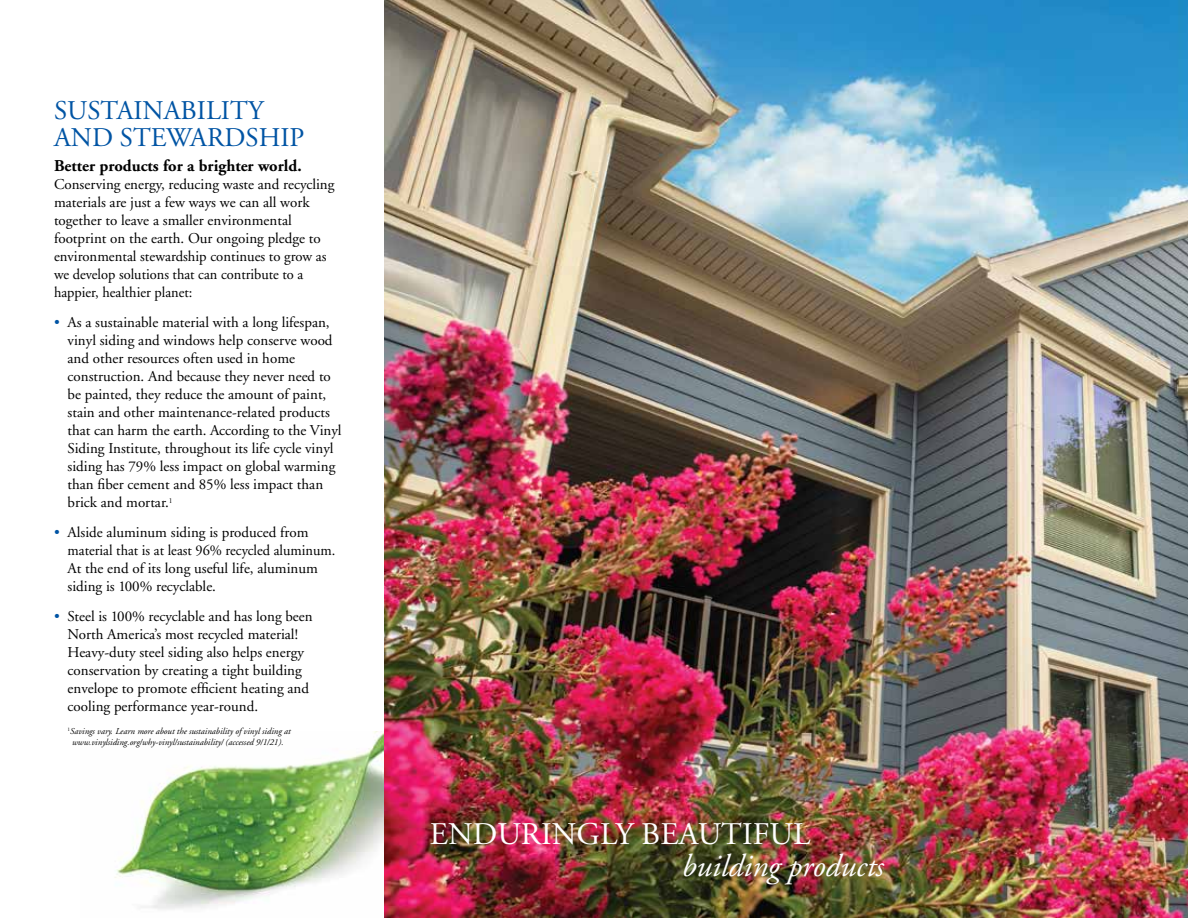
<style>
.page{position:relative;width:1188px;height:918px;background:#fff}
.page>*{position:absolute;margin:0;border:0;box-sizing:border-box;transform-origin:0 0}
.t1{font:31.5px "Adobe Garamond";color:#fff}
.t2{font:italic 31.5px "Adobe Garamond";color:#fff}
.t3{font:27px/27px "Adobe Garamond";color:#0054a4}
.t4{font:700 16.5px "Adobe Garamond";color:#000}
.t5{font:15px/18px "Adobe Garamond";color:#000}
.t6{font:italic 9px/10.8px "Adobe Garamond";color:#000;text-align:center}
.s1{color:#0054a4}
</style>
<div class="page">
<img style="left:115px;top:731px;width:269px;height:178px">
<img style="left:384px;top:0;width:804px;height:918px">
<h2 class="t3" style="left:54px;top:98px;width:252px">SUSTAINABILITY<br>AND STEWARDSHIP</h2>
<p class="t4" style="left:54px;top:157px;width:249px">Better products for a brighter world.</p>
<p class="t5" style="left:54px;top:176px;width:282px">Conserving energy, reducing waste and recycling materials are just a few ways we can all work together to leave a smaller environmental footprint on the earth. Our ongoing pledge to environmental stewardship continues to grow as we develop solutions that can contribute to a happier, healthier planet:</p>
<p class="t5" style="left:68px;top:314px;width:276px;text-indent:-14px"><span class="s1">•</span> As a sustainable material with a long lifespan, vinyl siding and windows help conserve wood and other resources often used in home construction. And because they never need to be painted, they reduce the amount of paint, stain and other maintenance-related products that can harm the earth. According to the Vinyl Siding Institute, throughout its life cycle vinyl siding has 79% less impact on global warming than fiber cement and 85% less impact than brick and mortar.<sup>1</sup></p>
<p class="t5" style="left:68px;top:524px;width:269px;text-indent:-13px"><span class="s1">•</span> Alside aluminum siding is produced from material that is at least 96% recycled aluminum.<br>At the end of its long useful life, aluminum siding is 100% recyclable.</p>
<p class="t5" style="left:68px;top:608px;width:247px;text-indent:-14px"><span class="s1">•</span> Steel is 100% recyclable and has long been North America’s most recycled material!<br>Heavy-duty steel siding also helps energy conservation by creating a tight building envelope to promote efficient heating and cooling performance year-round.</p>
<p class="t6" style="left:68px;top:726px;width:225px"><sup>1</sup>Savings vary. Learn more about the sustainability of vinyl siding at www.vinylsiding.org/why-vinyl/sustainability/ (accessed 9/1/21).</p>
<h1 class="t1" style="left:430px;top:818px;width:382px">ENDURINGLY BEAUTIFUL</h1>
<h1 class="t2" style="left:682px;top:849px;width:204px">building products</h1>
</div>
